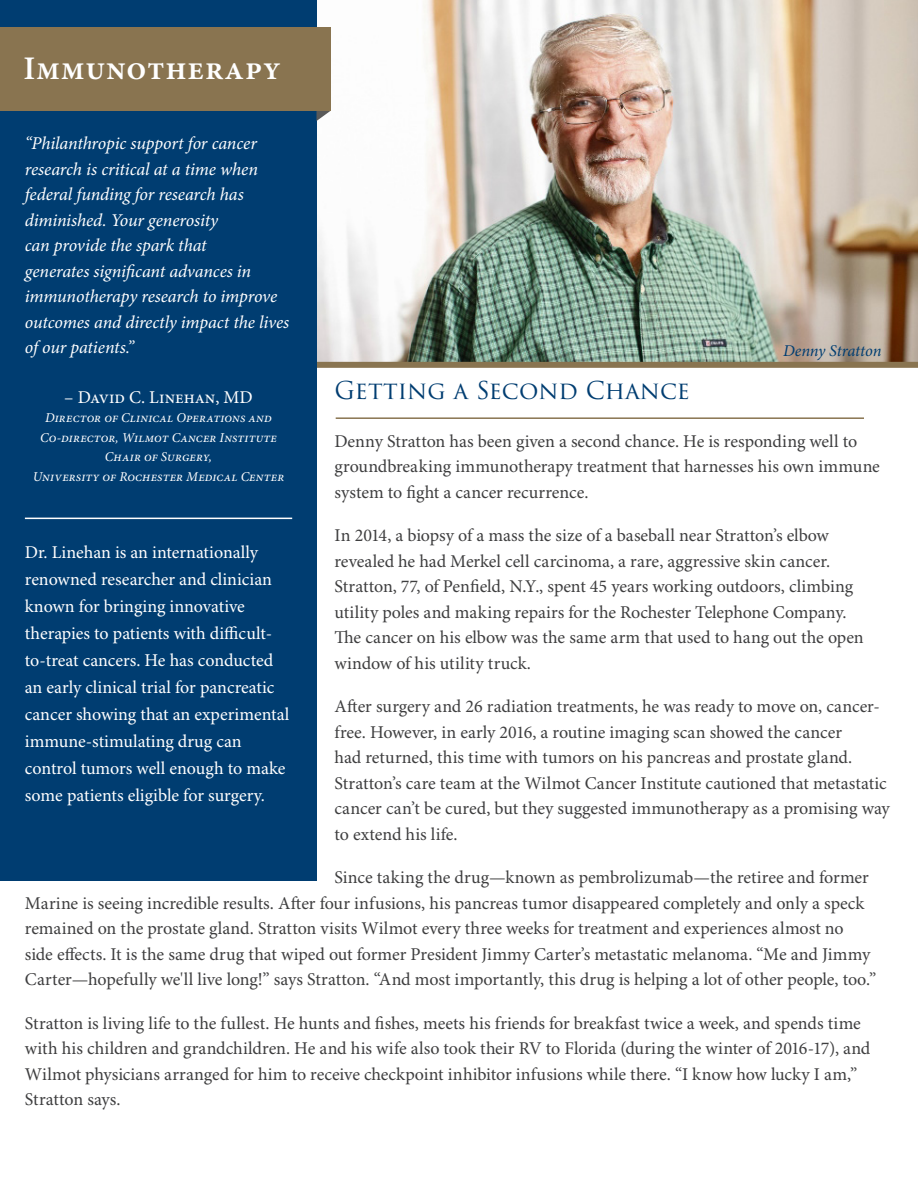
<style>
.page{position:relative;width:918px;height:1188px;background:#fff}
.page>*{position:absolute;margin:0;border:0;box-sizing:border-box;transform-origin:0 0}
.t1{font:600 33px "Minion Pro";letter-spacing:.025em;color:#fff}
.t2{font:24px "Trajan Pro 3";color:#003d71}
.t3{font:18px/25.5px "Minion Pro";letter-spacing:-.005em;color:#3e3e3f}
.t4{font:18px/27px "Minion Pro";color:#fff}
.t5{font:italic 18px/25.5px "Minion Pro";letter-spacing:-.005em;color:#fff}
.t6{font:italic 16.5px "Minion Pro";color:#003d71}
.t7{font:italic 13.5px/19.5px "Minion Pro";letter-spacing:.01em;color:#fff;text-align:center}
</style>
<div class="page">
<img style="left:316px;top:0;width:602px;height:362px">
<div style="left:194px;top:362px;width:724px;height:6px;background:#897450"></div>
<div style="left:0;top:0;width:316px;height:880px;background:#003d71"></div>
<svg style="left:316px;top:111px;width:15px;height:10px"></svg>
<div style="left:0;top:28px;width:330px;height:83px;background:#897450"></div>
<hr style="left:336px;top:417px;width:528px;height:2px;background:#897450">
<hr style="left:25px;top:518px;width:267px;height:1px;background:#fff">
<p class="t1" style="left:24px;top:46px;width:259px">Immunotherapy</p>
<p class="t5" style="left:25px;top:131px;width:266px">“Philanthropic support for cancer research is critical at a time when federal funding for research has diminished. Your generosity<br>can provide the spark that<br>generates significant advances in immunotherapy research to improve outcomes and directly impact the lives ofour patients.”</p>
<p class="t6" style="left:783px;top:339px;width:100px">Denny Stratton</p>
<p class="t2" style="left:334px;top:374px;width:357px">GETTING A SECOND CHANCE</p>
<p class="t4" style="left:64px;top:384px;width:190px">– David C. Linehan, MD</p>
<p class="t7" style="left:45px;top:408px;width:229px">Director of Clinical Operations and</p>
<p class="t7" style="left:40px;top:428px;width:238px">Co-director, Wilmot Cancer Institute</p>
<p class="t7" style="left:33px;top:447px;width:253px">Chair of Surgery,<br>University of Rochester Medical Center</p>
<p class="t3" style="left:334px;top:429px;width:547px">Denny Stratton has been given a second chance. He is responding well to groundbreaking immunotherapy treatment that harnesses his own immune system to fight a cancer recurrence.</p>
<p class="t3" style="left:334px;top:524px;width:531px">In 2014, a biopsy of a mass the size of a baseball near Stratton’s elbow revealed he had Merkel cell carcinoma, a rare, aggressive skin cancer.<br>Stratton, 77, of Penfield, N.Y., spent 45 years working outdoors, climbing utility poles and making repairs for the Rochester Telephone Company.<br>The cancer on his elbow was the same arm that used to hang out the open window of his utility truck.</p>
<p class="t3" style="left:334px;top:695px;width:557px">After surgery and 26 radiation treatments, he was ready to move on, cancer&shy;free. However, in early 2016, a routine imaging scan showed the cancer<br>had returned, this time with tumors on his pancreas and prostate gland.<br>Stratton’s care team at the Wilmot Cancer Institute cautioned that metastatic cancer can’t be cured, but they suggested immunotherapy as a promising way to extend his life.</p>
<p class="t3" style="left:25px;top:866px;width:853px;text-indent:310px">Since taking the drug—known as pembrolizumab—the retiree and former Marine is seeing incredible results. After four infusions, his pancreas tumor disappeared completely and only a speck remained on the prostate gland. Stratton visits Wilmot every three weeks for treatment and experiences almost no<br>side effects. It is the same drug that wiped out former President Jimmy Carter’s metastatic melanoma. “Me and Jimmy Carter—hopefully we'll live long!” says Stratton. “And most importantly, this drug is helping a lot of other people, too.”</p>
<p class="t3" style="left:25px;top:1011px;width:847px">Stratton is living life to the fullest. He hunts and fishes, meets his friends for breakfast twice a week, and spends time with his children and grandchildren. He and his wife also took their RV to Florida (during the winter of 2016-17), and Wilmot physicians arranged for him to receive checkpoint inhibitor infusions while there. “I know how lucky I am,” Stratton says.</p>
<p class="t4" style="left:25px;top:540px;width:266px">Dr. Linehan is an internationally renowned researcher and clinician known for bringing innovative therapies to patients with difficult&shy;to-treat cancers. He has conducted an early clinical trial for pancreatic cancer showing that an experimental immune-stimulating drug can control tumors well enough to make some patients eligible for surgery.</p>
</div>
